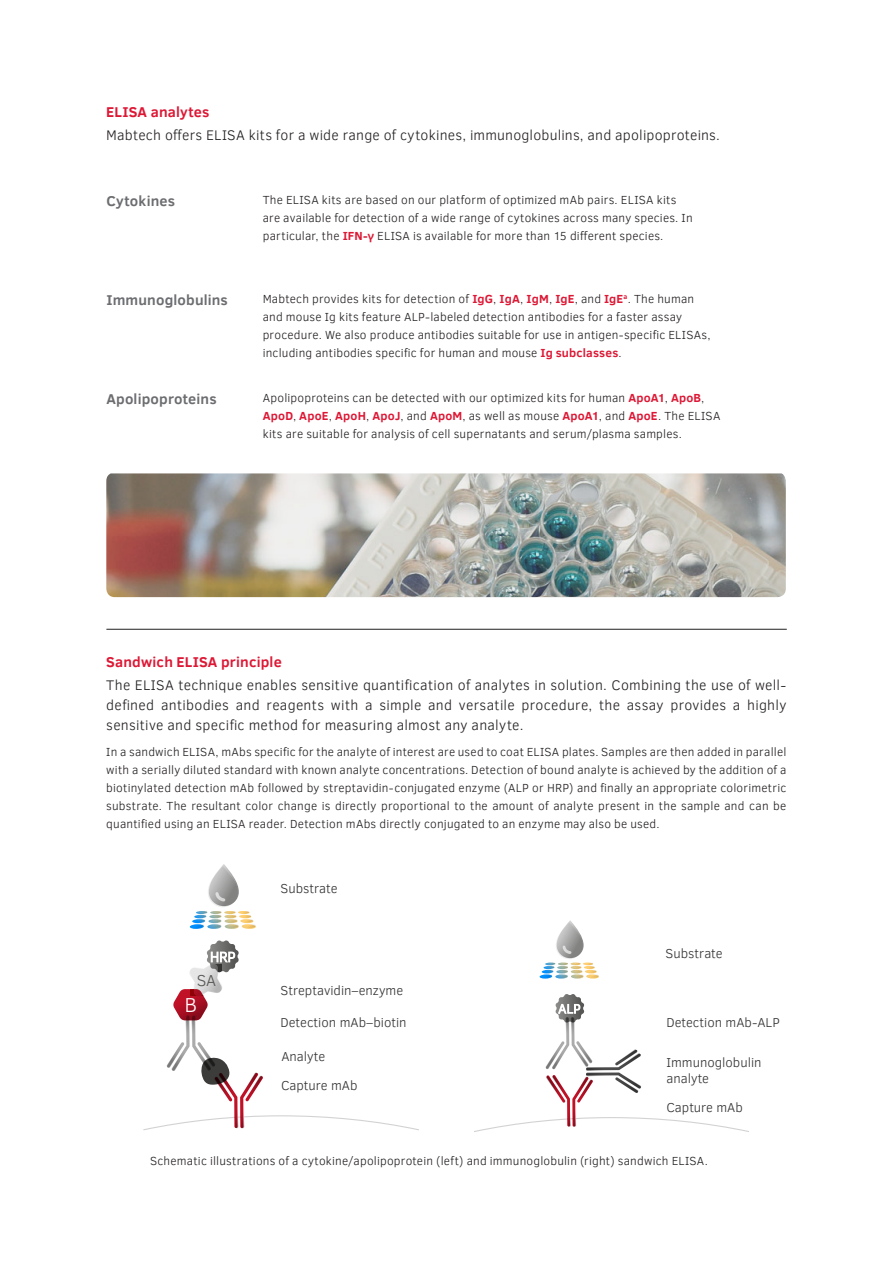
<style>
.page{position:relative;width:893px;height:1263px;background:#fff}
.page>*{position:absolute;margin:0;border:0;box-sizing:border-box;transform-origin:0 0}
.t1{font:300 20.7px "Clear Sans";color:#fff}
.t2{font:300 16.2px "Clear Sans";color:#575756}
.Intertitle_Gray{font:700 14.55px "Clear Sans";letter-spacing:.01em;color:#6c6d70}
.Intertitle_Red{font:700 14.55px "Clear Sans";letter-spacing:.015em;color:#dd1835}
.Lead{font:300 14.25px/20px "Clear Sans";letter-spacing:.015em;color:#231f20;text-align:justify}
.t3{font:300 13.2px/28.3px "Clear Sans";color:#333}
.Text_Running{font:300 12px/18px "Clear Sans";letter-spacing:.015em;color:#231f20}
.Lead-2{font:300 12px/18px "Clear Sans";letter-spacing:.015em;color:#231f20;text-align:justify}
.s1{font-weight:700;color:#dd1835}
</style>
<div class="page">
<hr style="left:106px;top:629px;width:681px;height:1px;background:#231f20">
<img style="left:106px;top:473px;width:680px;height:124px">
<svg style="left:143px;top:940px;width:276px;height:191px"></svg>
<svg style="left:208px;top:866px;width:30px;height:41px"></svg>
<svg style="left:209px;top:864px;width:30px;height:42px"></svg>
<svg style="left:215px;top:892px;width:10px;height:9px"></svg>
<svg style="left:190px;top:911px;width:66px;height:18px"></svg>
<svg style="left:556px;top:922px;width:27px;height:37px"></svg>
<svg style="left:557px;top:920px;width:27px;height:38px"></svg>
<svg style="left:563px;top:945px;width:8px;height:9px"></svg>
<svg style="left:540px;top:962px;width:59px;height:17px"></svg>
<svg style="left:474px;top:994px;width:275px;height:138px"></svg>
<p class="Intertitle_Red" style="left:106px;top:101px;width:105px">ELISA analytes</p>
<p class="Lead" style="left:106px;top:125px;width:615px">Mabtech offers ELISA kits for a wide range of cytokines, immunoglobulins, and apolipoproteins.</p>
<p class="Intertitle_Gray" style="left:107px;top:190px;width:70px">Cytokines</p>
<p class="Text_Running" style="left:263px;top:191px;width:431px">The ELISA kits are based on our platform of optimized mAb pairs. ELISA kits are available for detection of a wide range of cytokines across many species. In particular, the <span class="s1">IFN-γ</span> ELISA is available for more than 15 different species.</p>
<p class="Intertitle_Gray" style="left:107px;top:289px;width:123px">Immunoglobulins</p>
<p class="Text_Running" style="left:263px;top:290px;width:449px">Mabtech provides kits for detection of <span class="s1">IgG</span>, <span class="s1">IgA</span>, <span class="s1">IgM</span>, <span class="s1">IgE</span>, and <span class="s1">IgE</span><sup>a</sup>. The human and mouse Ig kits feature ALP-labeled detection antibodies for a faster assay procedure. We also produce antibodies suitable for use in antigen-specific ELISAs, including antibodies specific for human and mouse <span class="s1">Ig subclasses</span>.</p>
<p class="Intertitle_Gray" style="left:106px;top:388px;width:112px">Apolipoproteins</p>
<p class="Text_Running" style="left:263px;top:389px;width:459px">Apolipoproteins can be detected with our optimized kits for human <span class="s1">ApoA1</span>, <span class="s1">ApoB</span>,<br><span class="s1">ApoD</span>, <span class="s1">ApoE</span>, <span class="s1">ApoH</span>, <span class="s1">ApoJ</span>, and <span class="s1">ApoM</span>, as well as mouse <span class="s1">ApoA1</span>, and <span class="s1">ApoE</span>. The ELISA kits are suitable for analysis of cell supernatants and serum/plasma samples.</p>
<p class="Intertitle_Red" style="left:106px;top:651px;width:177px">Sandwich ELISA principle</p>
<p class="Lead" style="left:106px;top:675px;width:682px">The ELISA technique enables sensitive quantification of analytes in solution. Combining the use of well&shy;defined antibodies and reagents with a simple and versatile procedure, the assay provides a highly sensitive and specific method for measuring almost any analyte.</p>
<p class="Lead-2" style="left:106px;top:743px;width:682px">In a sandwich ELISA, mAbs specific for the analyte of interest are used to coat ELISA plates. Samples are then added in parallel with a serially diluted standard with known analyte concentrations. Detection of bound analyte is achieved by the addition of a biotinylated detection mAb followed by streptavidin-conjugated enzyme (ALP or HRP) and finally an appropriate colorimetric substrate. The resultant color change is directly proportional to the amount of analyte present in the sample and can be quantified using an ELISA reader. Detection mAbs directly conjugated to an enzyme may also be used.</p>
<h2 class="t2" style="left:197px;top:970px;width:21px">SA</h2>
<p class="t1" style="left:185px;top:991px;width:14px">B</p>
<p class="t3" style="left:280px;top:874px;width:59px">Substrate</p>
<p class="t3" style="left:281px;top:976px;width:124px">Streptavidin–enzyme</p>
<p class="t3" style="left:280px;top:1008px;width:128px">Detection mAb–biotin</p>
<p class="t3" style="left:281px;top:1042px;width:78px">Analyte<br>Capture mAb</p>
<p class="t3" style="left:666px;top:939px;width:59px">Substrate</p>
<p class="t3" style="left:666px;top:1008px;width:115px">Detection mAb-ALP</p>
<p class="t3" style="left:666px;top:1055px;width:97px;line-height:15.9px">Immunoglobulin analyte</p>
<p class="t3" style="left:666px;top:1094px;width:78px">Capture mAb</p>
<p class="Text_Running" style="left:150px;top:1152px;width:559px">Schematic illustrations of a cytokine/apolipoprotein (left) and immunoglobulin (right) sandwich ELISA.</p>
</div>
